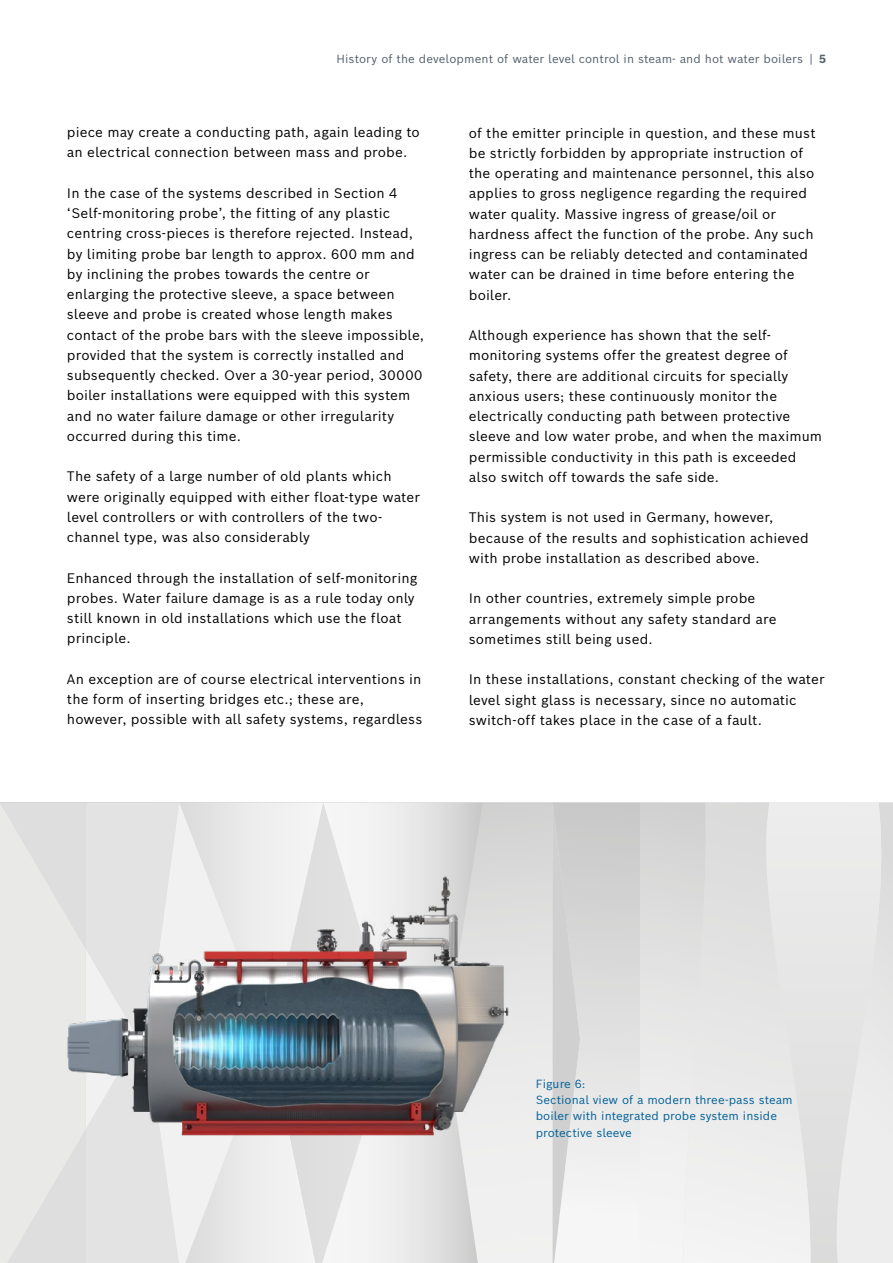
<style>
.page{position:relative;width:893px;height:1263px;background:#fff}
.page>*{position:absolute;margin:0;border:0;box-sizing:border-box;transform-origin:0 0}
.t1{font:13.5px/20.2px "Bosch Sans";letter-spacing:.01em;color:#000}
.t2{font:11.55px/16.4px "Bosch Sans";letter-spacing:.005em;color:#006098}
.t3{font:11.55px "Bosch Sans";letter-spacing:.01em;color:#525f6b}
.s1{font-weight:700}
</style>
<div class="page">
<svg style="left:483px;top:802px;width:70px;height:461px"></svg>
<svg style="left:323px;top:802px;width:160px;height:461px"></svg>
<svg style="left:0;top:802px;width:323px;height:461px;background:#e6e6e5"></svg>
<svg style="left:147px;top:802px;width:123px;height:461px;fill:#e6e6e6"></svg>
<svg style="left:887px;top:802px;width:6px;height:461px;background:#e5e5e5"></svg>
<svg style="left:811px;top:802px;width:76px;height:461px;background:#e7e7e7"></svg>
<svg style="left:707px;top:802px;width:104px;height:461px"></svg>
<svg style="left:553px;top:802px;width:154px;height:461px"></svg>
<img style="left:67px;top:827px;width:443px;height:354px">
<p class="t3" style="left:337px;top:51px;width:491px">History of the development of water level control in steam- and hot water boilers | <span class="s1">5</span></p>
<p class="t1" style="left:67px;top:122px;width:354px">piece may create a conducting path, again leading to an electrical connection between mass and probe.</p>
<p class="t1" style="left:67px;top:182px;width:359px">In the case of the systems described in Section 4 ‘Self-monitoring probe’, the fitting of any plastic centring cross-pieces is therefore rejected. Instead, by limiting probe bar length to approx. 600 mm and by inclining the probes towards the centre or enlarging the protective sleeve, a space between sleeve and probe is created whose length makes contact of the probe bars with the sleeve impossible, provided that the system is correctly installed and subsequently checked. Over a 30-year period, 30000 boiler installations were equipped with this system and no water failure damage or other irregularity occurred during this time.</p>
<p class="t1" style="left:67px;top:466px;width:354px">The safety of a large number of old plants which were originally equipped with either float-type water level controllers or with controllers of the two&shy;channel type, was also considerably</p>
<p class="t1" style="left:67px;top:567px;width:352px">Enhanced through the installation of self-monitoring probes. Water failure damage is as a rule today only still known in old installations which use the float principle.</p>
<p class="t1" style="left:67px;top:668px;width:357px">An exception are of course electrical interventions in the form of inserting bridges etc.; these are, however, possible with all safety systems, regardless</p>
<p class="t1" style="left:469px;top:122px;width:348px">of the emitter principle in question, and these must be strictly forbidden by appropriate instruction of the operating and maintenance personnel, this also applies to gross negligence regarding the required water quality. Massive ingress of grease/oil or hardness affect the function of the probe. Any such ingress can be reliably detected and contaminated water can be drained in time before entering the boiler.</p>
<p class="t1" style="left:469px;top:324px;width:355px">Although experience has shown that the self&shy;monitoring systems offer the greatest degree of safety, there are additional circuits for specially anxious users; these continuously monitor the electrically conducting path between protective sleeve and low water probe, and when the maximum permissible conductivity in this path is exceeded also switch off towards the safe side.</p>
<p class="t1" style="left:469px;top:507px;width:341px">This system is not used in Germany, however, because of the results and sophistication achieved with probe installation as described above.</p>
<p class="t1" style="left:469px;top:588px;width:309px">In other countries, extremely simple probe arrangements without any safety standard are sometimes still being used.</p>
<p class="t1" style="left:469px;top:669px;width:357px">In these installations, constant checking of the water level sight glass is necessary, since no automatic switch-off takes place in the case of a fault.</p>
<p class="t2" style="left:536px;top:1075px;width:258px">Figure 6:<br>Sectional view of a modern three-pass steam boiler with integrated probe system inside protective sleeve</p>
</div>
